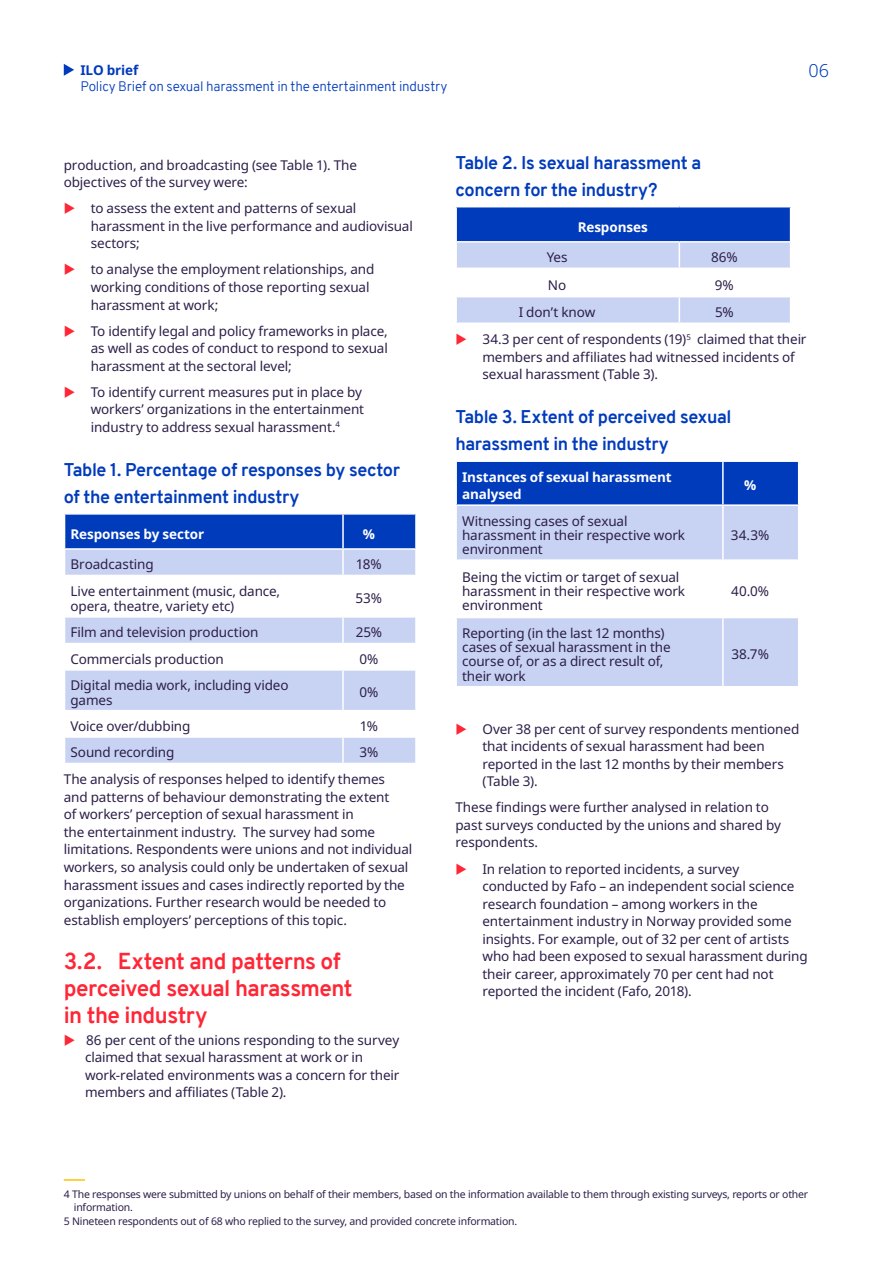
<style>
.page{position:relative;width:893px;height:1263px;background:#fff}
.page>*{position:absolute;margin:0;border:0;box-sizing:border-box;transform-origin:0 0}
.t1{font:700 22.5px/27px "Overpass";letter-spacing:-.02em;color:#ff2636}
.t2{font:700 18px/27px "Overpass";letter-spacing:-.02em;color:#003bbc}
.t3{font:300 18px "Noto Sans";color:#003bbc}
.t4{font:700 17.85px "Overpass";letter-spacing:-.02em;color:#003bbc}
.t5{font:13.5px/17.5px "Noto Sans";letter-spacing:-.01em;color:#2c1f49}
.t6{font:700 13.5px/17.5px "Noto Sans";letter-spacing:-.005em;color:#fff}
.t7{font:300 13.5px "Overpass";letter-spacing:-.015em;color:#003bbc}
.t8{font:700 13.5px "Noto Sans";letter-spacing:-.01em;color:#003bbc}
.t9{font:10.5px "Noto Sans";letter-spacing:-.02em;color:#2c1f49}
.s1{font-size:18px}
.s2{font-size:17.85px}
</style>
<div class="page">
<svg style="left:65px;top:618px;width:350px;height:145px;fill:#c8d2f2"></svg>
<svg style="left:64px;top:514px;width:352px;height:61px;background:#5c80d4"></svg>
<hr style="left:343px;top:548px;width:74px;height:2px;background:#fff">
<hr style="left:342px;top:550px;width:2px;height:25px;background:#fff">
<hr style="left:415px;top:550px;width:2px;height:25px;background:#fff">
<hr style="left:342px;top:618px;width:2px;height:25px;background:#fff">
<hr style="left:64px;top:643px;width:279px;height:1px;background:#fff">
<hr style="left:343px;top:643px;width:74px;height:1px;background:#fff">
<hr style="left:342px;top:644px;width:2px;height:25px;background:#fff">
<hr style="left:64px;top:669px;width:279px;height:2px;background:#fff">
<hr style="left:343px;top:669px;width:74px;height:2px;background:#fff">
<hr style="left:342px;top:671px;width:2px;height:39px;background:#fff">
<hr style="left:64px;top:710px;width:279px;height:1px;background:#fff">
<hr style="left:343px;top:710px;width:74px;height:1px;background:#fff">
<hr style="left:342px;top:711px;width:2px;height:25px;background:#fff">
<hr style="left:64px;top:736px;width:279px;height:2px;background:#fff">
<hr style="left:343px;top:736px;width:74px;height:2px;background:#fff">
<hr style="left:342px;top:738px;width:2px;height:25px;background:#fff">
<hr style="left:64px;top:1179px;width:21px;height:2px;background:#ffc200">
<div style="left:456px;top:207px;width:335px;height:35px;background:#003bbc"></div>
<hr style="left:455px;top:207px;width:2px;height:34px;background:#fff">
<hr style="left:790px;top:207px;width:1px;height:34px;background:#fff">
<hr style="left:455px;top:241px;width:224px;height:2px;background:#fff">
<hr style="left:679px;top:241px;width:112px;height:2px;background:#fff">
<svg style="left:456px;top:242px;width:334px;height:80px"></svg>
<div style="left:457px;top:462px;width:341px;height:42px;background:#003bbc"></div>
<svg style="left:457px;top:506px;width:341px;height:180px;fill:#c8d2f2"></svg>
<hr style="left:722px;top:462px;width:2px;height:42px;background:#fff">
<hr style="left:722px;top:506px;width:2px;height:53px;background:#fff">
<hr style="left:455px;top:559px;width:268px;height:2px;background:#fff">
<hr style="left:723px;top:559px;width:76px;height:2px;background:#fff">
<hr style="left:722px;top:561px;width:2px;height:56px;background:#fff">
<hr style="left:455px;top:617px;width:268px;height:1px;background:#fff">
<hr style="left:723px;top:617px;width:76px;height:1px;background:#fff">
<hr style="left:722px;top:618px;width:2px;height:68px;background:#fff">
<svg style="left:64px;top:64px;width:10px;height:12px"></svg>
<p class="t8" style="left:80px;top:60px;width:59px">ILO brief</p>
<p class="t7" style="left:80px;top:77px;width:369px">Policy Brief on sexual harassment in the entertainment industry</p>
<h2 class="t3" style="left:808px;top:57px;width:22px">06</h2>
<p class="t5" style="left:64px;top:156px;width:295px">production, and broadcasting (see Table 1). The objectives of the survey were:</p>
<p class="t5" style="left:91px;top:200px;width:324px">to assess the extent and patterns of sexual harassment in the live performance and audiovisual sectors;</p>
<p class="t5" style="left:91px;top:261px;width:285px">to analyse the employment relationships, and working conditions of those reporting sexual harassment at work;</p>
<p class="t5" style="left:91px;top:322px;width:299px;text-align:justify">To identify legal and policy frameworks in place, as well as codes of conduct to respond to sexual harassment at the sectoral level;</p>
<p class="t5" style="left:91px;top:383px;width:275px">To identify current measures put in place by workers’ organizations in the entertainment industry to address sexual harassment.<sup>4</sup></p>
<h3 class="t4" style="left:64px;top:457px;width:338px"><span class="s1">Table 1. Pe</span>rcentage of responses by sector</h3>
<h2 class="t2" style="left:64px;top:483px;width:237px"><span class="s2">of the</span> entertainment industry</h2>
<p class="t6" style="left:71px;top:525px;width:135px">Responses by sector</p>
<p class="t6" style="left:363px;top:525px;width:14px">%</p>
<p class="t5" style="left:71px;top:556px;width:85px">Broadcasting</p>
<p class="t5" style="left:356px;top:556px;width:27px">18%</p>
<p class="t5" style="left:71px;top:584px;width:211px;line-height:14.2px">Live entertainment (music, dance, opera, theatre, variety etc)</p>
<p class="t5" style="left:356px;top:590px;width:28px">53%</p>
<p class="t5" style="left:71px;top:624px;width:189px">Film and television production</p>
<p class="t5" style="left:356px;top:624px;width:28px">25%</p>
<p class="t5" style="left:71px;top:650px;width:155px">Commercials production</p>
<p class="t5" style="left:359px;top:650px;width:20px">0%</p>
<p class="t5" style="left:71px;top:679px;width:220px;line-height:14.2px">Digital media work, including video games</p>
<p class="t5" style="left:359px;top:684px;width:20px">0%</p>
<p class="t5" style="left:71px;top:718px;width:121px">Voice over/dubbing</p>
<p class="t5" style="left:360px;top:718px;width:20px">1%</p>
<p class="t5" style="left:71px;top:744px;width:105px">Sound recording</p>
<p class="t5" style="left:64px;top:739px;width:323px;line-height:26.8px;text-indent:296px">3%<br>The analysis of responses helped to identify themes</p>
<p class="t5" style="left:64px;top:788px;width:350px">and patterns of behaviour demonstrating the extent<br>of workers’ perception of sexual harassment in<br>the entertainment industry. The survey had some limitations. Respondents were unions and not individual workers, so analysis could only be undertaken of sexual harassment issues and cases indirectly reported by the organizations. Further research would be needed to establish employers’ perceptions of this topic.</p>
<h1 class="t1" style="left:64px;top:947px;width:290px">3.2. Extent and patterns of perceived sexual harassment in the industry</h1>
<p class="t5" style="left:85px;top:1031px;width:316px">86 per cent of the unions responding to the survey claimed that sexual harassment at work or in work-related environments was a concern for their members and affiliates (Table 2).</p>
<h2 class="t2" style="left:455px;top:149px;width:247px">Table 2. Is sexual harassment a concern for the industry?</h2>
<p class="t6" style="left:578px;top:218px;width:72px">Responses</p>
<p class="t5" style="left:547px;top:249px;width:22px">Yes</p>
<p class="t5" style="left:711px;top:249px;width:28px">86%</p>
<p class="t5" style="left:548px;top:276px;width:20px">No</p>
<p class="t5" style="left:715px;top:276px;width:20px">9%</p>
<p class="t5" style="left:519px;top:304px;width:78px">I don’t know</p>
<p class="t5" style="left:482px;top:299px;width:326px;line-height:26.8px;text-indent:233px">5%<br>34.3 per cent of respondents (19)<sup>5</sup> claimed that their</p>
<p class="t5" style="left:482px;top:348px;width:314px">members and affiliates had witnessed incidents of sexual harassment (Table 3).</p>
<h2 class="t2" style="left:455px;top:403px;width:278px">Table 3. Extent of perceived sexual harassment in the industry</h2>
<p class="t6" style="left:462px;top:468px;width:211px">Instances of sexual harassment analysed</p>
<p class="t6" style="left:744px;top:477px;width:14px">%</p>
<p class="t5" style="left:462px;top:514px;width:224px;line-height:14.2px">Witnessing cases of sexual harassment in their respective work environment</p>
<p class="t5" style="left:731px;top:526px;width:40px">34.3%</p>
<p class="t5" style="left:462px;top:570px;width:224px;line-height:14.2px">Being the victim or target of sexual harassment in their respective work environment</p>
<p class="t5" style="left:462px;top:626px;width:210px;line-height:14.2px">Reporting (in the last 12 months) cases of sexual harassment in the course of, or as a direct result of, their work</p>
<p class="t5" style="left:731px;top:583px;width:39px">40.0%</p>
<p class="t5" style="left:731px;top:646px;width:39px">38.7%</p>
<p class="t5" style="left:482px;top:720px;width:318px">Over 38 per cent of survey respondents mentioned that incidents of sexual harassment had been reported in the last 12 months by their members (Table 3).</p>
<p class="t5" style="left:455px;top:799px;width:327px">These findings were further analysed in relation to past surveys conducted by the unions and shared by respondents.</p>
<p class="t5" style="left:482px;top:860px;width:327px">In relation to reported incidents, a survey conducted by Fafo – an independent social science research foundation – among workers in the entertainment industry in Norway provided some insights. For example, out of 32 per cent of artists who had been exposed to sexual harassment during their career, approximately 70 per cent had not reported the incident (Fafo, 2018).</p>
<p class="t9" style="left:64px;top:1186px;width:746px">4 The responses were submitted by unions on behalf of their members, based on the information available to them through existing surveys, reports or other</p>
<p class="t9" style="left:74px;top:1200px;width:61px">information.</p>
<p class="t9" style="left:64px;top:1213px;width:455px">5 Nineteen respondents out of 68 who replied to the survey, and provided concrete information.</p>
</div>
